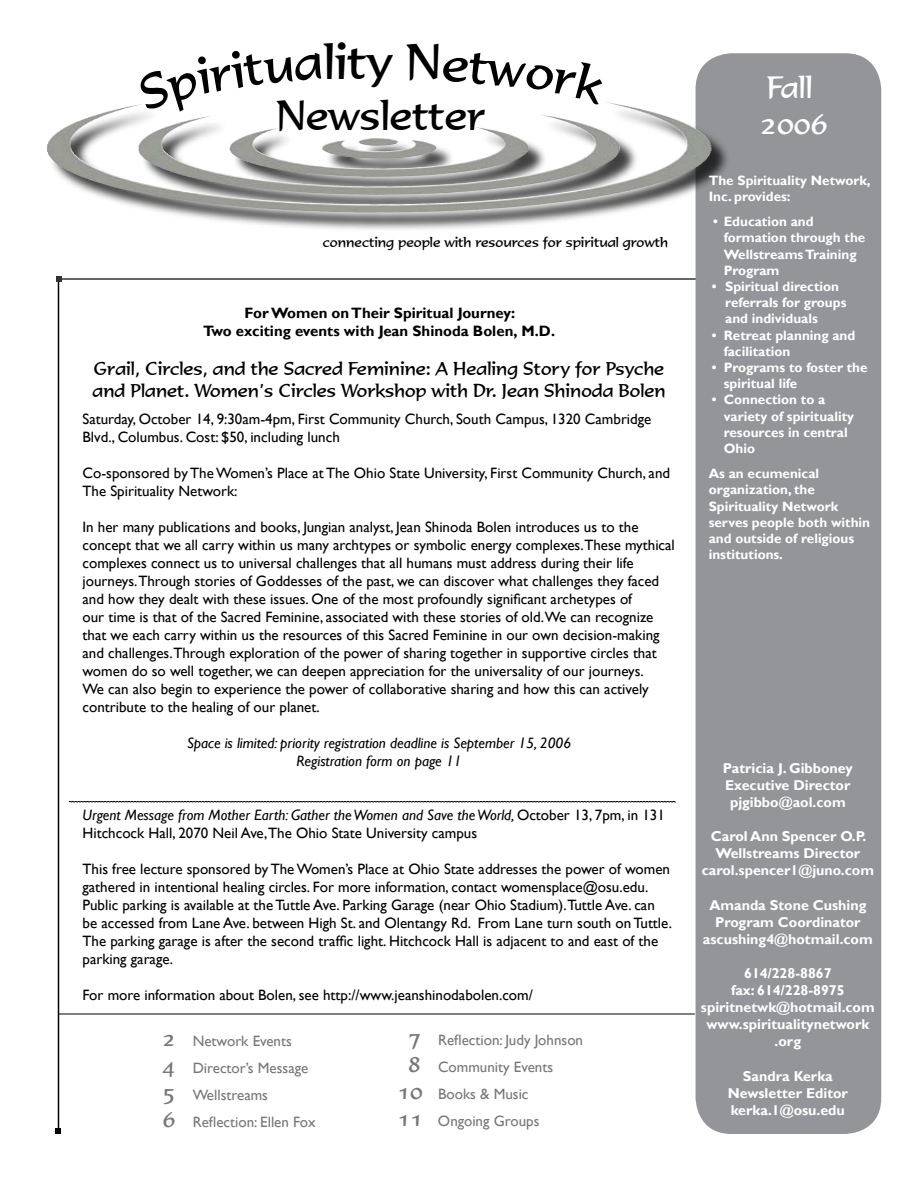
<style>
.page{position:relative;width:918px;height:1188px;background:#fff}
.page>*{position:absolute;margin:0;border:0;box-sizing:border-box;transform-origin:0 0}
.t1{font:48px "Formal 436 BT";color:#000}
.t2{font:40.5px "Formal 436 BT";color:#000}
.t3{font:30px/36px "Formal 436 BT";color:#fff}
.t4{font:18px/21.6px "Formal 436 BT";color:#000}
.t5{font:15px/18px "Gill Sans";color:#000}
.t6{font:15px/27px "Gill Sans";color:#757779}
.t7{font:italic 15px/18px "Gill Sans";color:#000;text-align:center}
.t8{font:700 15px/18px "Gill Sans";color:#000;text-align:center}
.t9{font:700 14.25px/17.1px "Gill Sans";color:#fff;text-align:center}
.t10{font:700 13.5px/16.2px "Gill Sans";color:#fff}
.t11{font:13.5px "Formal 436 BT";color:#000}
.s1{font-style:italic}
.s2{font-family:"Formal 436 BT";font-size:22.5px;color:#787878}
</style>
<div class="page">
<hr style="left:59px;top:278px;width:643px;height:2px;background:#333">
<svg style="left:56px;top:276px;width:6px;height:6px"></svg>
<div style="left:696px;top:53px;width:185px;height:1081px;background:#939598;border-radius:36px"></div>
<div style="left:48px;top:104px;width:683px;height:129px;background:#000;opacity:.75"></div>
<img style="left:555px;top:102px;width:156px;height:101px">
<hr style="left:58px;top:282px;width:1px;height:849px;background:#000">
<svg style="left:56px;top:1128px;width:5px;height:6px"></svg>
<hr style="left:58px;top:1014px;width:637px;height:1px;background:#000">
<svg style="left:69px;top:801px;width:607px;height:1px"></svg>
<svg style="left:137px;top:102px;width:487px;height:11px"></svg>
<h1 class="t1" style="left:193px;top:48px;width:67px;rotate:-9deg">irit</h1>
<h1 class="t1" style="left:324px;top:32px;width:118px">lity N</h1>
<h2 class="t2" style="left:276px;top:90px;width:211px">Newsletter</h2>
<p class="t11" style="left:323px;top:234px;width:347px">connecting people with resources for spiritual growth</p>
<p class="t8" style="left:203px;top:304px;width:353px">For Women on Their Spiritual Journey:<br>Two exciting events with Jean Shinoda Bolen, M.D.</p>
<p class="t4" style="left:93px;top:358px;width:575px">Grail, Circles, and the Sacred Feminine: A Healing Story for Psyche and Planet. Women’s Circles Workshop with Dr. Jean Shinoda Bolen</p>
<p class="t5" style="left:82px;top:410px;width:570px">Saturday, October 14, 9:30am-4pm, First Community Church, South Campus, 1320 Cambridge<br>Blvd., Columbus. Cost: $50, including lunch</p>
<p class="t5" style="left:83px;top:464px;width:589px">Co-sponsored by TheWomen’s Place at The Ohio State University, First Community Church, and<br>The Spirituality Network:</p>
<p class="t5" style="left:83px;top:518px;width:594px">In her many publications and books, Jungian analyst, Jean Shinoda Bolen introduces us to the concept that we all carry within us many archtypes or symbolic energy complexes.These mythical complexes connect us to universal challenges that all humans must address during their life journeys.Through stories of Goddesses of the past, we can discover what challenges they faced and how they dealt with these issues. One of the most profoundly significant archetypes of<br>our time is that of the Sacred Feminine, associated with these stories of old.We can recognize that we each carry within us the resources of this Sacred Feminine in our own decision-making and challenges.Through exploration of the power of sharing together in supportive circles that women do so well together, we can deepen appreciation for the universality of our journeys.<br>We can also begin to experience the power of collaborative sharing and how this can actively contribute to the healing of our planet.</p>
<p class="t7" style="left:187px;top:734px;width:386px">Space is limited: priority registration deadline is September 15, 2006<br>Registration form on page 11</p>
<p class="t5" style="left:82px;top:806px;width:584px"><span class="s1">Urgent Message from Mother Earth: Gather the Women and Save the World,</span> October 13, 7pm, in 131<br>Hitchcock Hall, 2070 Neil Ave,The Ohio State University campus</p>
<p class="t5" style="left:82px;top:860px;width:591px">This free lecture sponsored by TheWomen’s Place at Ohio State addresses the power of women gathered in intentional healing circles. For more information, contact womensplace@osu.edu.<br>Public parking is available at the Tuttle Ave. Parking Garage (near Ohio Stadium).Tuttle Ave. can be accessed from Lane Ave. between High St. and Olentangy Rd. From Lane turn south onTuttle.<br>The parking garage is after the second traffic light. Hitchcock Hall is adjacent to and east of the parking garage.</p>
<p class="t5" style="left:83px;top:986px;width:452px">For more information about Bolen, see http://www.jeanshinodabolen.com/</p>
<p class="t6" style="left:163px;top:1028px;width:154px"><span class="s2">2</span> Network Events<br><span class="s2">4</span> Director’s Message<br><span class="s2">5</span> Wellstreams<br><span class="s2">6</span> Reflection: Ellen Fox</p>
<p class="t6" style="left:408px;top:1027px;width:177px"><span class="s2">7</span> Reflection: Judy Johnson</p>
<p class="t6" style="left:408px;top:1054px;width:147px"><span class="s2">8</span> Community Events</p>
<p class="t6" style="left:398px;top:1081px;width:133px"><span class="s2">10</span> Books &amp; Music</p>
<p class="t6" style="left:398px;top:1108px;width:143px"><span class="s2">11</span> Ongoing Groups</p>
<h3 class="t3" style="left:760px;top:69px;width:69px">Fall<br>2006</h3>
<p class="t10" style="left:709px;top:173px;width:163px">The Spirituality Network,<br>Inc. provides:</p>
<p class="t10" style="left:724px;top:214px;width:143px;text-indent:-11px">• Education and formation through the<br>Wellstreams Training<br>Program</p>
<p class="t10" style="left:725px;top:279px;width:123px;text-indent:-14px">• Spiritual direction referrals for groups and individuals</p>
<p class="t10" style="left:724px;top:327px;width:133px;text-indent:-12px">• Retreat planning and facilitation</p>
<p class="t10" style="left:724px;top:360px;width:145px;text-indent:-12px">• Programs to foster the spiritual life</p>
<p class="t10" style="left:724px;top:392px;width:132px;text-indent:-12px">• Connection to a variety of spirituality resources in central<br>Ohio</p>
<p class="t10" style="left:709px;top:466px;width:163px">As an ecumenical organization, the<br>Spirituality Network serves people both within and outside of religious institutions.</p>
<p class="t9" style="left:723px;top:760px;width:131px">Patricia J. Gibboney<br>Executive Director pjgibbo@aol.com</p>
<p class="t9" style="left:702px;top:828px;width:174px">Carol Ann Spencer O.P.<br>Wellstreams Director carol.spencer1@juno.com</p>
<p class="t9" style="left:703px;top:897px;width:171px">Amanda Stone Cushing<br>Program Coordinator ascushing4@hotmail.com</p>
<p class="t9" style="left:701px;top:965px;width:175px">614/228-8867<br>fax: 614/228-8975 spiritnetwk@hotmail.com www.spiritualitynetwork .org</p>
<p class="t9" style="left:728px;top:1068px;width:122px">Sandra Kerka<br>Newsletter Editor kerka.1@osu.edu</p>
</div>
